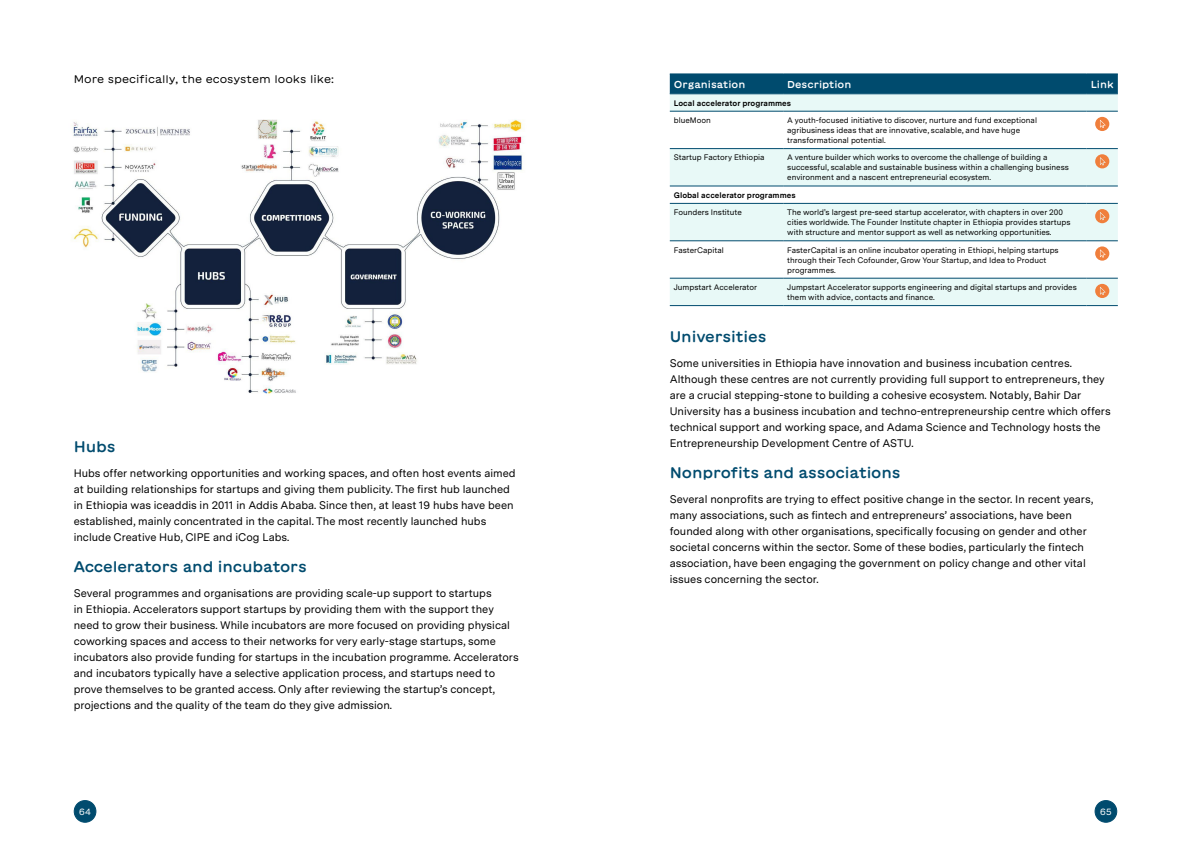
<style>
.page{position:relative;width:1191px;height:842px;background:#fff}
.page>*{position:absolute;margin:0;border:0;box-sizing:border-box;transform-origin:0 0}
.t1{font:500 15.1px "GT Maru";letter-spacing:-.01em;color:#004b6e}
.t2{font:11px/16px "Messina Sans";color:#000}
.t3{font:11px "GT Maru";color:#000}
.t4{font:500 10px "GT Maru";color:#fff}
.t5{font:9px "GT Maru";color:#fff}
.t6{font:8px/10px "Messina Sans";color:#000}
.t7{font:700 8px "Messina Sans";color:#000}
</style>
<div class="page">
<div style="left:670px;top:75px;width:447px;height:19px;background:#004b6e"></div>
<div style="left:670px;top:95px;width:447px;height:210px;background:#e8f9f7"></div>
<svg style="left:670px;top:112px;width:447px;height:166px"></svg>
<hr style="left:670px;top:74px;width:113px;height:1px;background:#004b6e">
<hr style="left:783px;top:74px;width:303px;height:1px;background:#004b6e">
<hr style="left:1086px;top:74px;width:31px;height:1px;background:#004b6e">
<hr style="left:670px;top:94px;width:113px;height:1px;background:#004b6e">
<hr style="left:783px;top:94px;width:303px;height:1px;background:#004b6e">
<hr style="left:1086px;top:94px;width:31px;height:1px;background:#004b6e">
<hr style="left:670px;top:111px;width:113px;height:1px;background:#004b6e">
<hr style="left:783px;top:111px;width:303px;height:1px;background:#004b6e">
<hr style="left:1086px;top:111px;width:31px;height:1px;background:#004b6e">
<hr style="left:670px;top:148px;width:113px;height:1px;background:#004b6e">
<hr style="left:783px;top:148px;width:303px;height:1px;background:#004b6e">
<hr style="left:1086px;top:148px;width:31px;height:1px;background:#004b6e">
<hr style="left:670px;top:186px;width:113px;height:1px;background:#004b6e">
<hr style="left:783px;top:186px;width:303px;height:1px;background:#004b6e">
<hr style="left:1086px;top:186px;width:31px;height:1px;background:#004b6e">
<hr style="left:670px;top:203px;width:113px;height:1px;background:#004b6e">
<hr style="left:783px;top:203px;width:303px;height:1px;background:#004b6e">
<hr style="left:1086px;top:203px;width:31px;height:1px;background:#004b6e">
<hr style="left:670px;top:241px;width:113px;height:1px;background:#004b6e">
<hr style="left:783px;top:241px;width:303px;height:1px;background:#004b6e">
<hr style="left:1086px;top:241px;width:31px;height:1px;background:#004b6e">
<hr style="left:670px;top:278px;width:113px;height:1px;background:#004b6e">
<hr style="left:783px;top:278px;width:303px;height:1px;background:#004b6e">
<hr style="left:1086px;top:278px;width:31px;height:1px;background:#004b6e">
<hr style="left:670px;top:305px;width:113px;height:1px;background:#004b6e">
<hr style="left:783px;top:305px;width:303px;height:1px;background:#004b6e">
<hr style="left:1086px;top:305px;width:31px;height:1px;background:#004b6e">
<svg style="left:1095px;top:117px;width:14px;height:14px"></svg>
<svg style="left:1095px;top:154px;width:14px;height:14px"></svg>
<svg style="left:1095px;top:209px;width:14px;height:14px"></svg>
<svg style="left:1095px;top:246px;width:14px;height:15px"></svg>
<svg style="left:1095px;top:284px;width:14px;height:14px"></svg>
<img style="left:72px;top:119px;width:451px;height:275px">
<div style="left:74px;top:800px;width:22px;height:22px;background:#004b6e;border-radius:50%"></div>
<div style="left:74px;top:800px;width:22px;height:23px;border:1px solid #004b6e;border-radius:50%"></div>
<div style="left:1095px;top:800px;width:21px;height:22px;background:#004b6e;border-radius:50%"></div>
<div style="left:1094px;top:800px;width:23px;height:23px;border:1px solid #004b6e;border-radius:50%"></div>
<p class="t3" style="left:74px;top:73px;width:262px">More specifically, the ecosystem looks like:</p>
<h1 class="t1" style="left:74px;top:438px;width:43px">Hubs</h1>
<p class="t2" style="left:74px;top:465px;width:443px">Hubs offer networking opportunities and working spaces, and often host events aimed at building relationships for startups and giving them publicity. The first hub launched in Ethiopia was iceaddis in 2011 in Addis Ababa. Since then, at least 19 hubs have been established, mainly concentrated in the capital. The most recently launched hubs include Creative Hub, CIPE and iCog Labs.</p>
<h1 class="t1" style="left:74px;top:558px;width:235px">Accelerators and incubators</h1>
<p class="t2" style="left:74px;top:585px;width:446px">Several programmes and organisations are providing scale-up support to startups<br>in Ethiopia. Accelerators support startups by providing them with the support they need to grow their business. While incubators are more focused on providing physical coworking spaces and access to their networks for very early-stage startups, some incubators also provide funding for startups in the incubation programme. Accelerators and incubators typically have a selective application process, and startups need to prove themselves to be granted access. Only after reviewing the startup’s concept, projections and the quality of the team do they give admission.</p>
<p class="t4" style="left:674px;top:79px;width:73px">Organisation</p>
<p class="t4" style="left:787px;top:79px;width:66px">Description</p>
<p class="t4" style="left:1090px;top:79px;width:25px">Link</p>
<p class="t7" style="left:674px;top:97px;width:119px">Local accelerator programmes</p>
<p class="t6" style="left:674px;top:115px;width:39px">blueMoon</p>
<p class="t6" style="left:787px;top:115px;width:251px">A youth-focused initiative to discover, nurture and fund exceptional agribusiness ideas that are innovative, scalable, and have huge transformational potential.</p>
<p class="t6" style="left:674px;top:152px;width:92px">Startup Factory Ethiopia</p>
<p class="t6" style="left:787px;top:152px;width:283px">A venture builder which works to overcome the challenge of building a successful, scalable and sustainable business within a challenging business environment and a nascent entrepreneurial ecosystem.</p>
<p class="t7" style="left:674px;top:189px;width:123px">Global accelerator programmes</p>
<p class="t6" style="left:674px;top:207px;width:70px">Founders Institute</p>
<p class="t6" style="left:787px;top:207px;width:285px">The world's largest pre-seed startup accelerator, with chapters in over 200 cities worldwide. The Founder Institute chapter in Ethiopia provides startups with structure and mentor support as well as networking opportunities.</p>
<p class="t6" style="left:674px;top:244px;width:52px">FasterCapital</p>
<p class="t6" style="left:787px;top:244px;width:273px">FasterCapital is an online incubator operating in Ethiopi, helping startups through their Tech Cofounder, Grow Your Startup, and Idea to Product programmes.</p>
<p class="t6" style="left:674px;top:282px;width:85px">Jumpstart Accelerator</p>
<p class="t6" style="left:787px;top:282px;width:291px">Jumpstart Accelerator supports engineering and digital startups and provides them with advice, contacts and finance.</p>
<h1 class="t1" style="left:670px;top:328px;width:98px">Universities</h1>
<p class="t2" style="left:670px;top:354px;width:442px">Some universities in Ethiopia have innovation and business incubation centres.<br>Although these centres are not currently providing full support to entrepreneurs, they are a crucial stepping-stone to building a cohesive ecosystem. Notably, Bahir Dar University has a business incubation and techno-entrepreneurship centre which offers technical support and working space, and Adama Science and Technology hosts the Entrepreneurship Development Centre of ASTU.</p>
<h1 class="t1" style="left:670px;top:464px;width:232px">Nonprofits and associations</h1>
<p class="t2" style="left:670px;top:490px;width:425px">Several nonprofits are trying to effect positive change in the sector. In recent years, many associations, such as fintech and entrepreneurs’ associations, have been founded along with other organisations, specifically focusing on gender and other societal concerns within the sector. Some of these bodies, particularly the fintech association, have been engaging the government on policy change and other vital issues concerning the sector.</p>
<p class="t5" style="left:79px;top:806px;width:13px">64</p>
<p class="t5" style="left:1100px;top:806px;width:13px">65</p>
</div>
